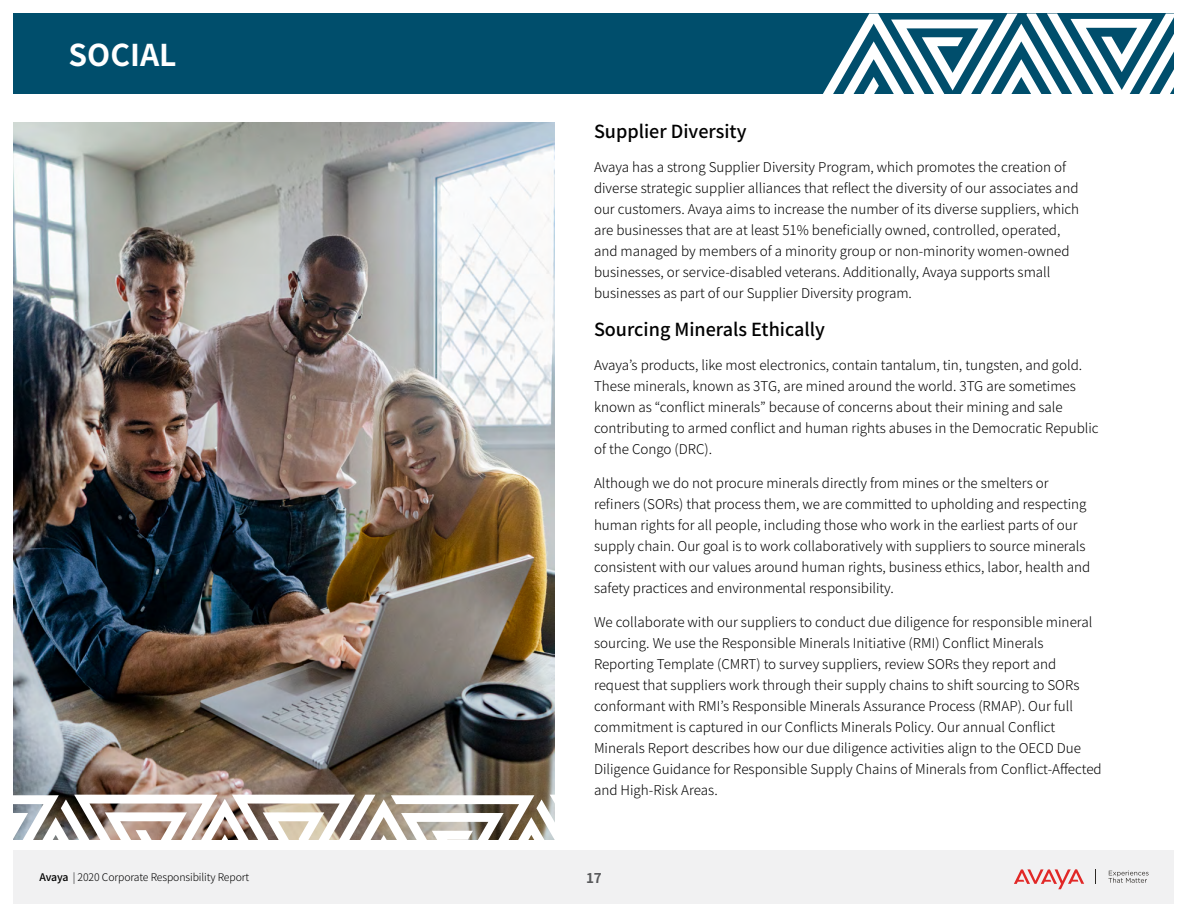
<style>
.page{position:relative;width:1188px;height:918px;background:#fff}
.page>*{position:absolute;margin:0;border:0;box-sizing:border-box;transform-origin:0 0}
.t1{font:700 30px "Noto Sans JP";color:#fff}
.t2{font:500 18px "Noto Sans JP";color:#000}
.t3{font:300 13.5px/21px "Noto Sans JP";color:#000}
.t4{font:700 13.5px "Noto Sans JP";color:#58595b}
.t5{font:300 10.5px "Noto Sans JP";letter-spacing:-.01em;color:#000}
.s1{font-weight:500}
</style>
<div class="page">
<div style="left:14px;top:850px;width:1160px;height:54px;background:#f1f1f2"></div>
<svg style="left:1014px;top:869px;width:70px;height:20px"></svg>
<svg style="left:1108px;top:871px;width:41px;height:12px"></svg>
<img style="left:14px;top:123px;width:540px;height:672px">
<svg style="left:13px;top:795px;width:542px;height:45px"></svg>
<div style="left:14px;top:14px;width:1160px;height:80px;background:#004e6c"></div>
<svg style="left:823px;top:14px;width:351px;height:80px"></svg>
<h1 class="t1" style="left:69px;top:38px;width:109px">SOCIAL</h1>
<h2 class="t2" style="left:594px;top:122px;width:154px">Supplier Diversity</h2>
<p class="t3" style="left:594px;top:157px;width:487px">Avaya has a strong Supplier Diversity Program, which promotes the creation of diverse strategic supplier alliances that reflect the diversity of our associates and our customers. Avaya aims to increase the number of its diverse suppliers, which are businesses that are at least 51% beneficially owned, controlled, operated, and managed by members of a minority group or non-minority women-owned businesses, or service-disabled veterans. Additionally, Avaya supports small businesses as part of our Supplier Diversity program.</p>
<h2 class="t2" style="left:594px;top:319px;width:232px">Sourcing Minerals Ethically</h2>
<p class="t3" style="left:594px;top:355px;width:506px">Avaya’s products, like most electronics, contain tantalum, tin, tungsten, and gold.<br>These minerals, known as 3TG, are mined around the world. 3TG are sometimes known as “conflict minerals” because of concerns about their mining and sale contributing to armed conflict and human rights abuses in the Democratic Republic of the Congo (DRC).</p>
<p class="t3" style="left:594px;top:473px;width:498px">Although we do not procure minerals directly from mines or the smelters or refiners (SORs) that process them, we are committed to upholding and respecting human rights for all people, including those who work in the earliest parts of our supply chain. Our goal is to work collaboratively with suppliers to source minerals consistent with our values around human rights, business ethics, labor, health and safety practices and environmental responsibility.</p>
<p class="t3" style="left:594px;top:612px;width:509px">We collaborate with our suppliers to conduct due diligence for responsible mineral sourcing. We use the Responsible Minerals Initiative (RMI) Conflict Minerals Reporting Template (CMRT) to survey suppliers, review SORs they report and request that suppliers work through their supply chains to shift sourcing to SORs conformant with RMI’s Responsible Minerals Assurance Process (RMAP). Our full commitment is captured in our Conflicts Minerals Policy. Our annual Conflict Minerals Report describes how our due diligence activities align to the OECD Due Diligence Guidance for Responsible Supply Chains of Minerals from Conflict-Affected and High-Risk Areas.</p>
<p class="t5" style="left:39px;top:871px;width:211px"><span class="s1">Avaya</span> | 2020 Corporate Responsibility Report</p>
<p class="t4" style="left:586px;top:870px;width:17px">17</p>
</div>
